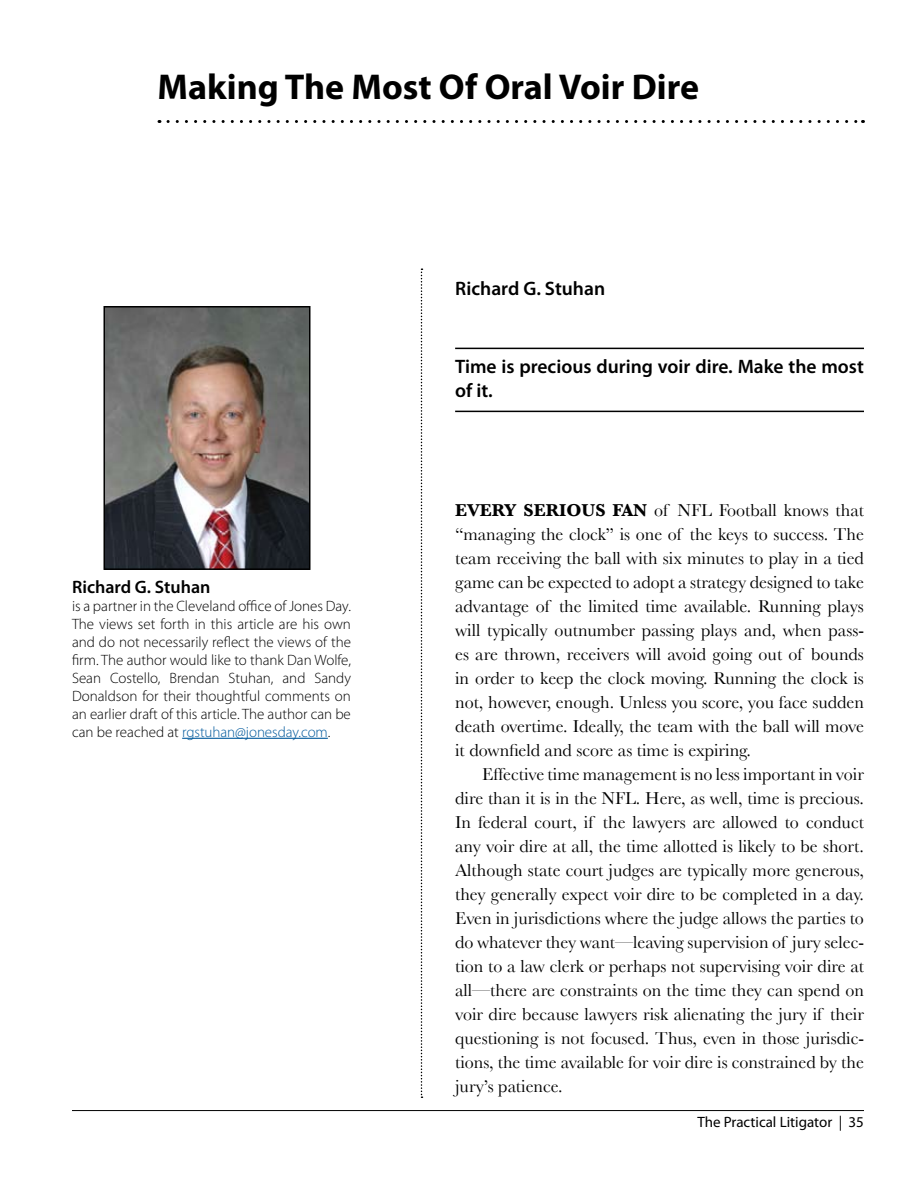
<style>
.page{position:relative;width:918px;height:1188px;background:#fff}
.page>*{position:absolute;margin:0;border:0;box-sizing:border-box;transform-origin:0 0}
.t1{font:700 36px "Myriad Pro";color:#000}
.t2{font:600 19.5px/24px "Myriad Pro";color:#000}
.t3{font:18px/24px "Baskerville";color:#000;text-align:justify}
.t4{font:600 18px "Myriad Pro";color:#000}
.t5{font:300 15px/18px "Myriad Pro";color:#000;text-align:justify}
.t6{font:15px "Myriad Pro";color:#000}
.s1{color:#00599c}
.s2{font-weight:700}
</style>
<div class="page">
<hr style="left:72px;top:1110px;width:792px;height:1px;background:#000">
<hr style="left:455px;top:348px;width:409px;height:1px;background:#000">
<hr style="left:455px;top:411px;width:409px;height:1px;background:#000">
<hr style="left:182px;top:738px;width:146px;height:1px;background:#00599c">
<svg style="left:421px;top:268px;width:2px;height:830px"></svg>
<svg style="left:168px;top:120px;width:695px;height:3px"></svg>
<img style="left:107px;top:309px;width:200px;height:258px">
<div style="left:104px;top:306px;width:206px;height:264px;border:2px solid #000"></div>
<h1 class="t1" style="left:158px;top:63px;width:543px">Making The Most Of Oral Voir Dire</h1>
<p class="t2" style="left:455px;top:276px;width:152px">Richard G. Stuhan</p>
<p class="t4" style="left:72px;top:575px;width:140px">Richard G. Stuhan</p>
<p class="t5" style="left:72px;top:597px;width:281px">is a partner in the Cleveland office of Jones Day.<br>The views set forth in this article are his own and do not necessarily reflect the views of the firm. The author would like to thank Dan Wolfe, Sean Costello, Brendan Stuhan, and Sandy Donaldson for their thoughtful comments on an earlier draft of this article. The author can be can be reached at <span class="s1">rgstuhan@jonesday.com</span>.</p>
<p class="t2" style="left:455px;top:354px;width:410px">Time is precious during voir dire. Make the most of it.</p>
<p class="t3" style="left:455px;top:498px;width:410px"><span class="s2">EVERY SERIOUS FAN</span> of NFL Football knows that “managing the clock” is one of the keys to success. The team receiving the ball with six minutes to play in a tied game can be expected to adopt a strategy designed to take advantage of the limited time available. Running plays will typically outnumber passing plays and, when pass&shy;es are thrown, receivers will avoid going out of bounds in order to keep the clock moving. Running the clock is not, however, enough. Unless you score, you face sudden death overtime. Ideally, the team with the ball will move it downfield and score as time is expiring.</p>
<p class="t3" style="left:455px;top:762px;width:410px;text-indent:27px">Effective time management is no less important in voir dire than it is in the NFL. Here, as well, time is precious.<br>In federal court, if the lawyers are allowed to conduct any voir dire at all, the time allotted is likely to be short.<br>Although state court judges are typically more generous, they generally expect voir dire to be completed in a day.<br>Even in jurisdictions where the judge allows the parties to do whatever they want—leaving supervision of jury selec&shy;tion to a law clerk or perhaps not supervising voir dire at all—there are constraints on the time they can spend on voir dire because lawyers risk alienating the jury if their questioning is not focused. Thus, even in those jurisdic&shy;tions, the time available for voir dire is constrained by the jury’s patience.</p>
<p class="t6" style="left:697px;top:1113px;width:168px">The Practical Litigator | 35</p>
</div>
